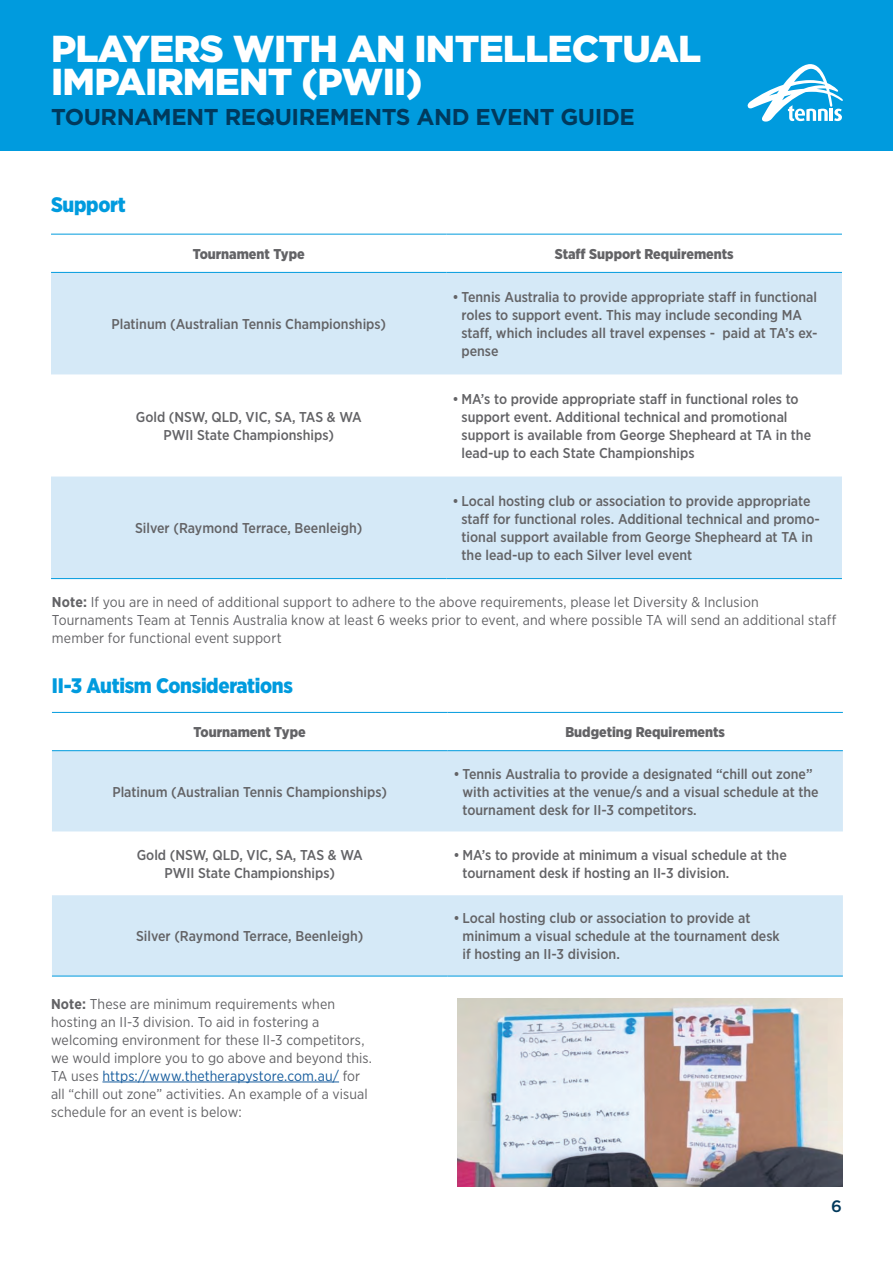
<style>
.page{position:relative;width:893px;height:1263px;background:#fff}
.page>*{position:absolute;margin:0;border:0;box-sizing:border-box;transform-origin:0 0}
.t1{font:900 37.5px/33px "Gotham HTF";letter-spacing:-.02em;color:#fff}
.t2{font:700 22.95px "Gotham HTF";letter-spacing:-.02em;color:#00395c}
.t3{font:900 21px "Gotham Narrow";letter-spacing:-.015em;color:#009bde}
.t4{font:500 16.5px "Gotham HTF";color:#00395c}
.t5{font:500 14.25px/18px "Gotham Narrow";color:#636366}
.t6{font:14.25px/18px "Gotham Narrow";letter-spacing:.005em;color:#636366}
.t7{font:900 14.25px "Gotham Narrow";color:#636366}
.s1{font-weight:700}
.s2{color:#175d9e}
</style>
<div class="page">
<div style="left:0;top:0;width:893px;height:151px;background:#009bde"></div>
<svg style="left:747px;top:64px;width:96px;height:58px"></svg>
<svg style="left:51px;top:273px;width:791px;height:305px;fill:#d5e9f7"></svg>
<hr style="left:51px;top:234px;width:395px;height:1px;background:#009bde">
<hr style="left:446px;top:234px;width:396px;height:1px;background:#009bde">
<hr style="left:51px;top:272px;width:395px;height:1px;background:#009bde">
<hr style="left:446px;top:272px;width:396px;height:1px;background:#009bde">
<hr style="left:51px;top:578px;width:395px;height:1px;background:#009bde">
<hr style="left:446px;top:578px;width:396px;height:1px;background:#009bde">
<hr style="left:102px;top:1081px;width:237px;height:1px;background:#175d9e">
<svg style="left:52px;top:751px;width:791px;height:225px;fill:#d5e9f7"></svg>
<hr style="left:52px;top:712px;width:395px;height:1px;background:#009bde">
<hr style="left:447px;top:712px;width:396px;height:1px;background:#009bde">
<hr style="left:52px;top:750px;width:395px;height:1px;background:#009bde">
<hr style="left:447px;top:750px;width:396px;height:1px;background:#009bde">
<hr style="left:52px;top:976px;width:395px;height:1px;background:#009bde">
<hr style="left:447px;top:976px;width:396px;height:1px;background:#009bde">
<img style="left:457px;top:998px;width:386px;height:188px">
<h1 class="t1" style="left:51px;top:32px;width:652px">PLAYERS WITH AN INTELLECTUAL<br>IMPAIRMENT (PWII)</h1>
<h2 class="t2" style="left:51px;top:104px;width:585px">TOURNAMENT REQUIREMENTS AND EVENT GUIDE</h2>
<h3 class="t3" style="left:51px;top:191px;width:76px">Support</h3>
<p class="t7" style="left:193px;top:245px;width:114px">Tournament Type</p>
<p class="t7" style="left:555px;top:245px;width:180px">Staff Support Requirements</p>
<p class="t5" style="left:111px;top:315px;width:276px">Platinum (Australian Tennis Championships)</p>
<p class="t5" style="left:136px;top:408px;width:227px;text-align:center">Gold (NSW, QLD, VIC, SA, TAS &amp; WA<br>PWII State Championships)</p>
<p class="t5" style="left:461px;top:288px;width:358px;text-indent:-9px">• Tennis Australia to provide appropriate staff in functional roles to support event. This may include seconding MA staff, which includes all travel expenses - paid at TA’s ex&shy;pense</p>
<p class="t5" style="left:461px;top:390px;width:351px;text-indent:-9px">• MA’s to provide appropriate staff in functional roles to support event. Additional technical and promotional support is available from George Shepheard at TA in the lead-up to each State Championships</p>
<p class="t5" style="left:461px;top:492px;width:360px;text-indent:-9px">• Local hosting club or association to provide appropriate staff for functional roles. Additional technical and promo&shy;tional support available from George Shepheard at TA in the lead-up to each Silver level event</p>
<p class="t6" style="left:52px;top:593px;width:786px"><span class="s1">Note:</span> If you are in need of additional support to adhere to the above requirements, please let Diversity &amp; Inclusion<br>Tournaments Team at Tennis Australia know at least 6 weeks prior to event, and where possible TA will send an additional staff member for functional event support</p>
<p class="t5" style="left:135px;top:519px;width:229px">Silver (Raymond Terrace, Beenleigh)</p>
<h3 class="t3" style="left:52px;top:672px;width:243px">II-3 Autism Considerations</h3>
<p class="t7" style="left:194px;top:723px;width:114px">Tournament Type</p>
<p class="t7" style="left:565px;top:723px;width:161px">Budgeting Requirements</p>
<p class="t5" style="left:112px;top:782px;width:276px">Platinum (Australian Tennis Championships)</p>
<p class="t5" style="left:462px;top:764px;width:358px;text-indent:-9px">• Tennis Australia to provide a designated “chill out zone” with activities at the venue/s and a visual schedule at the tournament desk for II-3 competitors.</p>
<p class="t5" style="left:137px;top:846px;width:227px;text-align:center">Gold (NSW, QLD, VIC, SA, TAS &amp; WA<br>PWII State Championships)</p>
<p class="t5" style="left:462px;top:846px;width:326px;text-indent:-9px">• MA’s to provide at minimum a visual schedule at the tournament desk if hosting an II-3 division.</p>
<p class="t5" style="left:136px;top:927px;width:229px">Silver (Raymond Terrace, Beenleigh)</p>
<p class="t6" style="left:51px;top:994px;width:323px"><span class="s1">Note:</span> These are minimum requirements when hosting an II-3 division. To aid in fostering a welcoming environment for these II-3 competitors, we would implore you to go above and beyond this.<br>TA uses <span class="s2">https://www.thetherapystore.com.au/</span> for all “chill out zone” activities. An example of a visual schedule for an event is below:</p>
<p class="t5" style="left:462px;top:909px;width:319px;text-indent:-9px">• Local hosting club or association to provide at minimum a visual schedule at the tournament desk if hosting an II-3 division.</p>
<p class="t4" style="left:831px;top:1197px;width:12px">6</p>
</div>
